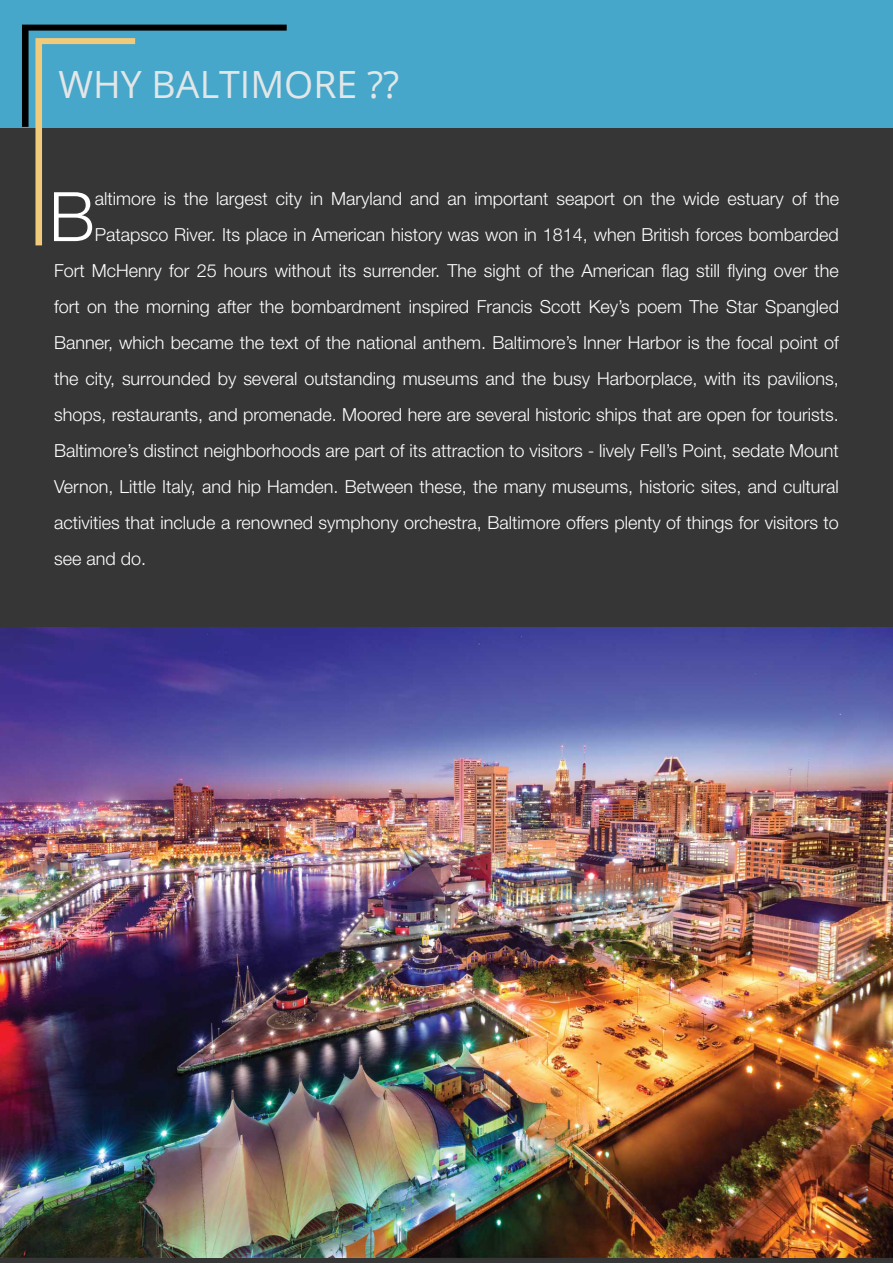
<style>
.page{position:relative;width:893px;height:1263px;background:#363636}
.page>*{position:absolute;margin:0;border:0;box-sizing:border-box;transform-origin:0 0}
.t1{font:300 68.4px "Helvetica Neue LT Std";color:#fff}
.t2{font:37.5px "Open Sans";color:#e2e6e7}
.t3{font:300 18px "Helvetica Neue LT Std";color:#fff}
</style>
<div class="page">
<div style="left:0;top:0;width:893px;height:128px;background:#46a7ca"></div>
<svg style="left:22px;top:25px;width:265px;height:220px"></svg>
<img style="left:0;top:627px;width:893px;height:631px">
<h2 class="t2" style="left:58px;top:58px;width:342px">WHY BALTIMORE ??</h2>
<h1 class="t1" style="left:49px;top:175px;width:47px">B</h1>
<p class="t3" style="left:95px;top:188px;width:746px">altimore is the largest city in Maryland and an important seaport on the wide estuary of the</p>
<p class="t3" style="left:95px;top:224px;width:746px">Patapsco River. Its place in American history was won in 1814, when British forces bombarded</p>
<p class="t3" style="left:54px;top:260px;width:786px">Fort McHenry for 25 hours without its surrender. The sight of the American flag still flying over the</p>
<p class="t3" style="left:54px;top:296px;width:786px">fort on the morning after the bombardment inspired Francis Scott Key’s poem The Star Spangled</p>
<p class="t3" style="left:54px;top:332px;width:786px">Banner, which became the text of the national anthem. Baltimore’s Inner Harbor is the focal point of</p>
<p class="t3" style="left:54px;top:368px;width:786px">the city, surrounded by several outstanding museums and the busy Harborplace, with its pavilions,</p>
<p class="t3" style="left:54px;top:404px;width:786px">shops, restaurants, and promenade. Moored here are several historic ships that are open for tourists.</p>
<p class="t3" style="left:54px;top:440px;width:786px">Baltimore’s distinct neighborhoods are part of its attraction to visitors - lively Fell’s Point, sedate Mount</p>
<p class="t3" style="left:54px;top:476px;width:786px">Vernon, Little Italy, and hip Hamden. Between these, the many museums, historic sites, and cultural</p>
<p class="t3" style="left:54px;top:512px;width:786px">activities that include a renowned symphony orchestra, Baltimore offers plenty of things for visitors to</p>
<p class="t3" style="left:54px;top:548px;width:94px">see and do.</p>
</div>
